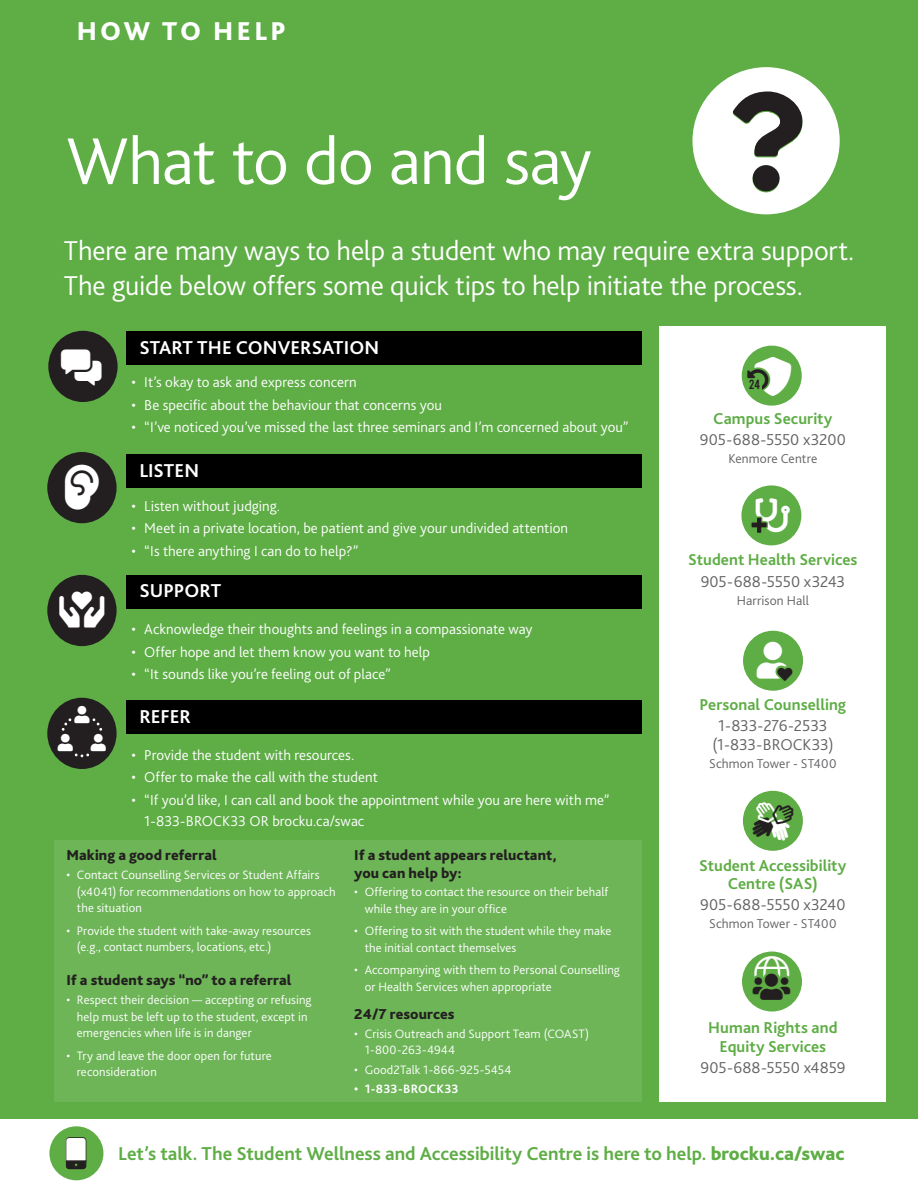
<style>
.page{position:relative;width:918px;height:1188px;background:#fff}
.page>*{position:absolute;margin:0;border:0;box-sizing:border-box;transform-origin:0 0}
.t1{font:300 69px "Bliss 2";letter-spacing:-.015em;color:#fff}
.t2{font:300 28.5px/34.5px "Bliss 2";letter-spacing:-.01em;color:#fff}
.t3{font:800 27px "Bliss 2";letter-spacing:.12em;color:#fff}
.t4{font:700 19.5px "Bliss 2";letter-spacing:-.005em;color:#5ead45}
.t5{font:700 19.5px "Bliss 2";color:#fff}
.t6{font:700 16.5px/18px "Bliss 2";color:#5ead45;text-align:center}
.t7{font:300 16.5px/19.5px "Bliss 2";letter-spacing:-.005em;color:#636366;text-align:center}
.t8{font:300 15px/21px "Bliss 2";letter-spacing:.005em;color:#fff}
.t9{font:800 15px/17.2px "Bliss 2";letter-spacing:.005em;color:#231f20}
.t10{font:300 13.5px "Bliss 2";letter-spacing:.01em;color:#636366}
.t11{font:13.2px "Bebas";color:#231f20}
.t12{font:300 12.75px/16.5px "Bliss 2";letter-spacing:.01em;color:#fff}
.t13{font:700 12.75px "Bliss 2";letter-spacing:.015em;color:#fff}
.s1{font-weight:800}
</style>
<div class="page">
<div style="left:0;top:0;width:918px;height:1120px;background:#5ead45"></div>
<div style="left:126px;top:332px;width:516px;height:33px;background:#000"></div>
<div style="left:660px;top:326px;width:226px;height:775px;background:#fff"></div>
<div style="left:743px;top:631px;width:60px;height:60px;background:#5ead45;border-radius:50%"></div>
<div style="left:741px;top:485px;width:60px;height:60px;background:#5ead45;border-radius:50%"></div>
<div style="left:742px;top:346px;width:60px;height:60px;background:#5ead45;border-radius:50%"></div>
<div style="left:743px;top:791px;width:60px;height:60px;background:#5ead45;border-radius:50%"></div>
<div style="left:742px;top:952px;width:60px;height:60px;background:#5ead45;border-radius:50%"></div>
<div style="left:49px;top:1126px;width:54px;height:54px;background:#5ead45;border-radius:50%"></div>
<div style="left:54px;top:840px;width:588px;height:261px;background:#6db557"></div>
<div style="left:126px;top:454px;width:516px;height:34px;background:#000"></div>
<div style="left:126px;top:575px;width:516px;height:33px;background:#000"></div>
<div style="left:126px;top:700px;width:516px;height:33px;background:#000"></div>
<div style="left:47px;top:698px;width:70px;height:71px;background:#231f20;border-radius:50%"></div>
<div style="left:47px;top:575px;width:70px;height:71px;background:#231f20;border-radius:50%"></div>
<div style="left:47px;top:452px;width:70px;height:71px;background:#231f20;border-radius:50%"></div>
<div style="left:48px;top:331px;width:70px;height:71px;background:#231f20;border-radius:50%"></div>
<svg style="left:751px;top:517px;width:16px;height:16px"></svg>
<svg style="left:749px;top:797px;width:49px;height:47px"></svg>
<svg style="left:58px;top:706px;width:48px;height:51px"></svg>
<h3 class="t3" style="left:77px;top:14px;width:211px">HOW TO HELP</h3>
<h1 class="t1" style="left:66px;top:118px;width:527px">What to do and say</h1>
<h2 class="t2" style="left:64px;top:233px;width:792px">There are many ways to help a student who may require extra support.<br>The guide below offers some quick tips to help initiate the process.</h2>
<h3 class="t5" style="left:139px;top:335px;width:241px">START THE CONVERSATION</h3>
<p class="t8" style="left:131px;top:371px;width:227px">• It’s okay to ask and express concern</p>
<p class="t8" style="left:131px;top:394px;width:312px">• Be specific about the behaviour that concerns you</p>
<p class="t8" style="left:131px;top:416px;width:499px">• “I’ve noticed you’ve missed the last three seminars and I’m concerned about you”</p>
<h3 class="t5" style="left:139px;top:458px;width:61px">LISTEN</h3>
<p class="t8" style="left:131px;top:495px;width:150px">• Listen without judging.</p>
<p class="t8" style="left:131px;top:517px;width:438px">• Meet in a private location, be patient and give your undivided attention</p>
<p class="t8" style="left:131px;top:540px;width:229px">• “Is there anything I can do to help?”</p>
<h3 class="t5" style="left:139px;top:579px;width:83px">SUPPORT</h3>
<p class="t8" style="left:131px;top:618px;width:403px">• Acknowledge their thoughts and feelings in a compassionate way</p>
<p class="t8" style="left:131px;top:641px;width:300px">• Offer hope and let them know you want to help</p>
<p class="t8" style="left:131px;top:663px;width:261px">• “It sounds like you’re feeling out of place”</p>
<h3 class="t5" style="left:139px;top:704px;width:53px">REFER</h3>
<p class="t8" style="left:131px;top:744px;width:225px">• Provide the student with resources.</p>
<p class="t8" style="left:131px;top:766px;width:248px">• Offer to make the call with the student</p>
<p class="t8" style="left:144px;top:789px;width:467px;text-indent:-13px">• “If you’d like, I can call and book the appointment while you are here with me”<br>1-833-BROCK33 OR brocku.ca/swac</p>
<p class="t9" style="left:66px;top:846px;width:152px">Making a good referral</p>
<p class="t12" style="left:77px;top:866px;width:260px;text-indent:-11px">• Contact Counselling Services or Student Affairs (x4041) for recommendations on how to approach the situation</p>
<p class="t12" style="left:77px;top:922px;width:236px;text-indent:-11px">• Provide the student with take-away resources (e.g., contact numbers, locations, etc.)</p>
<p class="t9" style="left:66px;top:971px;width:227px">If a student says “no” to a referral</p>
<p class="t12" style="left:77px;top:991px;width:236px;text-indent:-11px">• Respect their decision — accepting or refusing help must be left up to the student, except in emergencies when life is in danger</p>
<p class="t12" style="left:77px;top:1047px;width:196px;text-indent:-11px">• Try and leave the door open for future reconsideration</p>
<p class="t9" style="left:354px;top:846px;width:204px">If a student appears reluctant, you can help by:</p>
<p class="t12" style="left:365px;top:883px;width:245px;text-indent:-11px">• Offering to contact the resource on their behalf while they are in your office</p>
<p class="t12" style="left:365px;top:922px;width:248px;text-indent:-11px">• Offering to sit with the student while they make the initial contact themselves</p>
<p class="t12" style="left:365px;top:961px;width:257px;text-indent:-11px">• Accompanying with them to Personal Counselling or Health Services when appropriate</p>
<p class="t9" style="left:354px;top:1005px;width:102px">24/7 resources</p>
<p class="t12" style="left:365px;top:1025px;width:226px;text-indent:-11px">• Crisis Outreach and Support Team (COAST)<br>1-800-263-4944</p>
<p class="t12" style="left:354px;top:1061px;width:159px">• Good2Talk 1-866-925-5454</p>
<p class="t13" style="left:354px;top:1081px;width:106px">• 1-833-BROCK33</p>
<p class="t11" style="left:749px;top:378px;width:13px">24</p>
<p class="t6" style="left:713px;top:409px;width:121px">Campus Security</p>
<p class="t7" style="left:700px;top:430px;width:148px">905-688-5550 x3200</p>
<p class="t10" style="left:729px;top:450px;width:90px">Kenmore Centre</p>
<p class="t6" style="left:688px;top:551px;width:171px">Student Health Services</p>
<p class="t7" style="left:701px;top:571px;width:146px">905-688-5550 x3243</p>
<p class="t10" style="left:737px;top:592px;width:74px">Harrison Hall</p>
<p class="t6" style="left:700px;top:695px;width:148px">Personal Counselling</p>
<p class="t7" style="left:712px;top:715px;width:123px">1-833-276-2533 (1-833-BROCK33)</p>
<p class="t10" style="left:709px;top:756px;width:129px">Schmon Tower - ST400</p>
<p class="t6" style="left:699px;top:856px;width:149px">Student Accessibility<br>Centre (SAS)</p>
<p class="t7" style="left:700px;top:894px;width:147px">905-688-5550 x3240</p>
<p class="t10" style="left:709px;top:915px;width:129px">Schmon Tower - ST400</p>
<p class="t6" style="left:708px;top:1017px;width:131px;line-height:19.5px">Human Rights and<br>Equity Services</p>
<p class="t7" style="left:700px;top:1058px;width:147px">905-688-5550 x4859</p>
<h3 class="t4" style="left:118px;top:1141px;width:728px">Let’s talk. The Student Wellness and Accessibility Centre is here to help. <span class="s1">brocku.ca/swac</span></h3>
</div>
